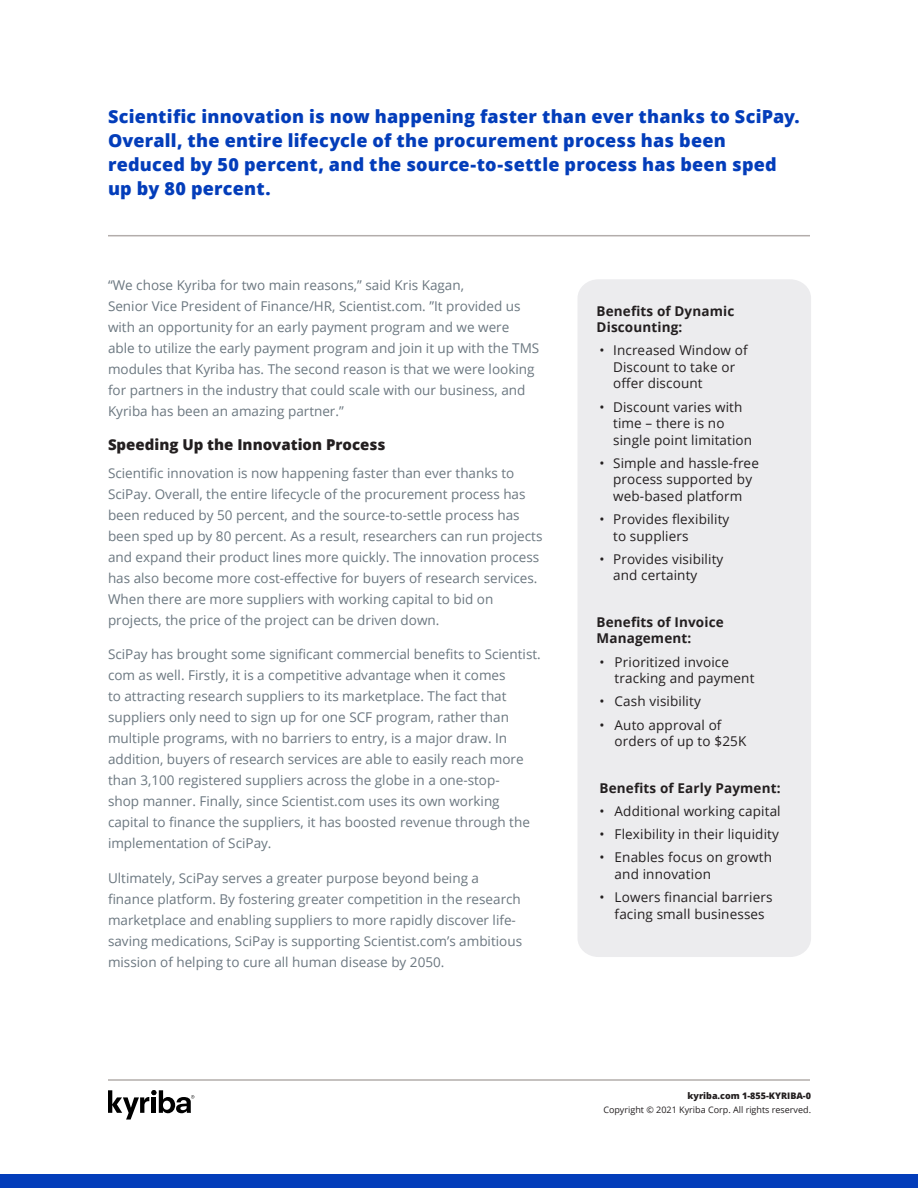
<style>
.page{position:relative;width:918px;height:1188px;background:#fff}
.page>*{position:absolute;margin:0;border:0;box-sizing:border-box;transform-origin:0 0}
.Blue_Quote{font:800 18px/24px "Open Sans";letter-spacing:.01em;color:#033dba}
.H2_black{font:800 15px "Open Sans";color:#231f20}
.Body{font:13.5px/21px "Open Sans";color:#6b7780}
.t1{font:13.5px/16.5px "Open Sans";letter-spacing:.01em;color:#231f20}
.t2{font:700 13.5px/16.5px "Open Sans";letter-spacing:.01em;color:#231f20}
.t3{font:9px "Open Sans";color:#231f20}
.t4{font:800 9px "Open Sans";color:#231f20}
</style>
<div class="page">
<svg style="left:108px;top:1090px;width:86px;height:30px"></svg>
<hr style="left:108px;top:1079px;width:702px;height:2px;background:#b3adab">
<div style="left:0;top:1174px;width:918px;height:14px;background:#033dba"></div>
<div style="left:578px;top:279px;width:233px;height:678px;background:#ececee"></div>
<hr style="left:108px;top:235px;width:702px;height:1px;background:#b3adab">
<p class="Blue_Quote" style="left:108px;top:103px;width:693px">Scientific innovation is now happening faster than ever thanks to SciPay.<br>Overall, the entire lifecycle of the procurement process has been reduced by 50 percent, and the source-to-settle process has been sped up by 80 percent.</p>
<p class="Body" style="left:108px;top:274px;width:433px">“We chose Kyriba for two main reasons,” said Kris Kagan,<br>Senior Vice President of Finance/HR, Scientist.com. ”It provided us with an opportunity for an early payment program and we were able to utilize the early payment program and join it up with the TMS modules that Kyriba has. The second reason is that we were looking for partners in the industry that could scale with our business, and Kyriba has been an amazing partner.”</p>
<p class="H2_black" style="left:108px;top:433px;width:279px">Speeding Up the Innovation Process</p>
<p class="Body" style="left:108px;top:462px;width:436px">Scientific innovation is now happening faster than ever thanks to SciPay. Overall, the entire lifecycle of the procurement process has been reduced by 50 percent, and the source-to-settle process has been sped up by 80 percent. As a result, researchers can run projects and expand their product lines more quickly. The innovation process has also become more cost-effective for buyers of research services.<br>When there are more suppliers with working capital to bid on projects, the price of the project can be driven down.</p>
<p class="Body" style="left:108px;top:644px;width:434px">SciPay has brought some significant commercial benefits to Scientist. com as well. Firstly, it is a competitive advantage when it comes<br>to attracting research suppliers to its marketplace. The fact that suppliers only need to sign up for one SCF program, rather than multiple programs, with no barriers to entry, is a major draw. In addition, buyers of research services are able to easily reach more than 3,100 registered suppliers across the globe in a one-stop-<br>shop manner. Finally, since Scientist.com uses its own working capital to finance the suppliers, it has boosted revenue through the implementation of SciPay.</p>
<p class="Body" style="left:108px;top:867px;width:416px">Ultimately, SciPay serves a greater purpose beyond being a finance platform. By fostering greater competition in the research marketplace and enabling suppliers to more rapidly discover life&shy;saving medications, SciPay is supporting Scientist.com’s ambitious mission of helping to cure all human disease by 2050.</p>
<p class="t2" style="left:597px;top:302px;width:139px">Benefits of Dynamic<br>Discounting:</p>
<p class="t1" style="left:613px;top:342px;width:136px;text-indent:-14px">• Increased Window of<br>Discount to take or offer discount</p>
<p class="t1" style="left:613px;top:398px;width:141px;text-indent:-14px">• Discount varies with time – there is no single point limitation</p>
<p class="t1" style="left:600px;top:454px;width:161px;text-align:center">• Simple and hassle-free process supported by web-based platform</p>
<p class="t1" style="left:613px;top:511px;width:118px;text-indent:-14px">• Provides flexibility to suppliers</p>
<p class="t1" style="left:613px;top:550px;width:112px;text-indent:-14px">• Provides visibility and certainty</p>
<p class="t2" style="left:597px;top:614px;width:129px">Benefits of Invoice<br>Management:</p>
<p class="t1" style="left:615px;top:653px;width:141px;text-indent:-15px">• Prioritized invoice tracking and payment</p>
<p class="t1" style="left:600px;top:693px;width:103px">• Cash visibility</p>
<p class="t1" style="left:615px;top:716px;width:133px;text-indent:-15px">• Auto approval of orders of up to $25K</p>
<p class="t2" style="left:600px;top:779px;width:182px">Benefits of Early Payment:</p>
<p class="t1" style="left:600px;top:802px;width:183px">• Additional working capital</p>
<p class="t1" style="left:600px;top:826px;width:181px">• Flexibility in their liquidity</p>
<p class="t1" style="left:615px;top:849px;width:159px;text-indent:-15px">• Enables focus on growth and innovation</p>
<p class="t1" style="left:600px;top:889px;width:174px;text-align:center">• Lowers financial barriers facing small businesses</p>
<p class="t4" style="left:688px;top:1089px;width:125px">kyriba.com 1-855-KYRIBA-0</p>
<p class="t3" style="left:603px;top:1104px;width:209px">Copyright © 2021 Kyriba Corp. All rights reserved.</p>
</div>
